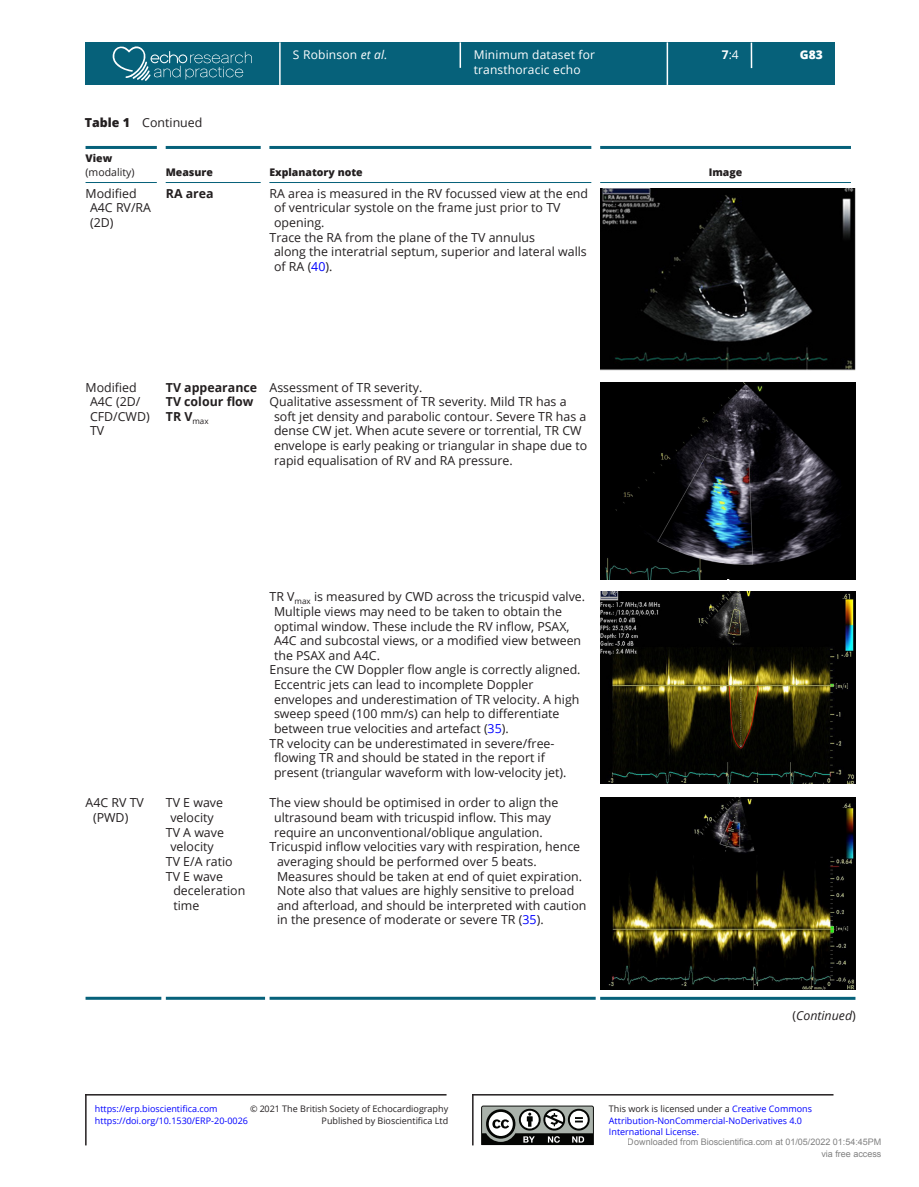
<style>
.page{position:relative;width:919px;height:1187px;background:#fff}
.page>*{position:absolute;margin:0;border:0;box-sizing:border-box;transform-origin:0 0}
.TB{font:12.3px/14.7px "Open Sans";color:#231f20}
.TB_Bot_Rule_copy_24{font:12.3px/14.7px "Open Sans";color:#231f20}
.TB-2{font:700 12.3px "Open Sans";color:#231f20}
.TC{font:12.3px "Open Sans";color:#231f20}
.TC-2{font:italic 12.3px "Open Sans";color:#231f20}
.t1{font:12px/14.7px "Open Sans";letter-spacing:.015em;color:#fff}
.t2{font:800 12px "Open Sans";color:#fff}
.TCH{font:800 10.5px "Open Sans";color:#231f20}
.TCH-2{font:10.5px/14.7px "Open Sans";color:#231f20}
.t3{font:9px/11.1px "Open Sans";color:#00f}
.t4{font:9px/11.9px "Open Sans";color:#231f20;text-align:right}
.t5{font:9px/12px "Arial";color:rgb(0 0 0/.5);text-align:right}
.s1{font-weight:800}
.s2{font-style:italic}
.s3{font-weight:700}
.s4{color:#00f}
.s5{font-style:normal}
.s6{color:#231f20}
</style>
<div class="page">
<div style="left:85px;top:42px;width:749px;height:43px;background:#06617a"></div>
<hr style="left:279px;top:42px;width:1px;height:43px;background:#fff">
<hr style="left:666px;top:42px;width:2px;height:43px;background:#fff">
<hr style="left:459px;top:42px;width:2px;height:26px;background:#fff">
<hr style="left:750px;top:43px;width:2px;height:25px;background:#fff">
<svg style="left:113px;top:46px;width:139px;height:35px"></svg>
<hr style="left:86px;top:146px;width:71px;height:3px;background:#06617a">
<hr style="left:86px;top:182px;width:71px;height:1px;background:#06617a">
<hr style="left:166px;top:146px;width:95px;height:3px;background:#06617a">
<hr style="left:166px;top:182px;width:95px;height:1px;background:#06617a">
<hr style="left:269px;top:146px;width:322px;height:3px;background:#06617a">
<hr style="left:269px;top:182px;width:322px;height:1px;background:#06617a">
<hr style="left:600px;top:146px;width:250px;height:3px;background:#06617a">
<hr style="left:600px;top:182px;width:250px;height:1px;background:#06617a">
<img style="left:600px;top:188px;width:255px;height:182px">
<img style="left:600px;top:382px;width:255px;height:197px">
<img style="left:600px;top:591px;width:255px;height:192px">
<hr style="left:86px;top:996px;width:75px;height:3px;background:#06617a">
<hr style="left:166px;top:996px;width:99px;height:3px;background:#06617a">
<hr style="left:269px;top:996px;width:326px;height:3px;background:#06617a">
<hr style="left:600px;top:996px;width:255px;height:3px;background:#06617a">
<img style="left:600px;top:797px;width:255px;height:192px">
<svg style="left:481px;top:1105px;width:113px;height:40px"></svg>
<hr style="left:85px;top:1093px;width:361px;height:2px;background:#231f20">
<hr style="left:85px;top:1093px;width:2px;height:52px;background:#231f20">
<hr style="left:472px;top:1093px;width:361px;height:2px;background:#231f20">
<hr style="left:472px;top:1093px;width:1px;height:52px;background:#231f20">
<p class="TC" style="left:85px;top:114px;width:119px"><span class="s1">Table 1</span> Continued</p>
<p class="t1" style="left:293px;top:47px;width:96px">S Robinson <span class="s2">et al.</span></p>
<p class="t1" style="left:473px;top:47px;width:123px">Minimum dataset for transthoracic echo</p>
<p class="t1" style="left:721px;top:47px;width:18px"><span class="s3">7</span>:4</p>
<p class="t2" style="left:799px;top:46px;width:24px">G83</p>
<p class="TCH-2" style="left:86px;top:150px;width:50px"><span class="s1">View </span>(modality)</p>
<p class="TCH" style="left:166px;top:164px;width:49px">Measure</p>
<p class="TCH" style="left:269px;top:164px;width:95px">Explanatory note</p>
<p class="TCH" style="left:708px;top:164px;width:35px">Image</p>
<p class="TB" style="left:90px;top:185px;width:62px;text-indent:-4px">Modified<br>A4C RV/RA (2D)</p>
<p class="TB-2" style="left:166px;top:184px;width:49px">RA area</p>
<p class="TB" style="left:274px;top:185px;width:315px;text-indent:-4px">RA area is measured in the RV focussed view at the end of ventricular systole on the frame just prior to TV opening.</p>
<p class="TB" style="left:274px;top:229px;width:314px;text-indent:-4px">Trace the RA from the plane of the TV annulus<br>along the interatrial septum, superior and lateral walls of RA (<span class="s4">40</span>).</p>
<p class="TB" style="left:90px;top:379px;width:61px;text-indent:-4px">Modified<br>A4C (2D/<br>CFD/CWD)<br>TV</p>
<p class="TB-2" style="left:166px;top:378px;width:93px">TV appearance</p>
<p class="TB-2" style="left:166px;top:393px;width:89px">TV colour flow</p>
<p class="TB-2" style="left:166px;top:407px;width:44px">TR V<sub>max</sub></p>
<p class="TB" style="left:269px;top:379px;width:154px">Assessment of TR severity.</p>
<p class="TB" style="left:274px;top:394px;width:315px;text-indent:-4px">Qualitative assessment of TR severity. Mild TR has a soft jet density and parabolic contour. Severe TR has a dense CW jet. When acute severe or torrential, TR CW envelope is early peaking or triangular in shape due to rapid equalisation of RV and RA pressure.</p>
<p class="TB_Bot_Rule_copy_24" style="left:93px;top:795px;width:52px;text-indent:-8px">A4C RV TV (PWD)</p>
<p class="TB" style="left:166px;top:795px;width:59px;text-align:center">TV E wave velocity</p>
<p class="TB" style="left:166px;top:824px;width:60px;text-align:center">TV A wave velocity</p>
<p class="TB" style="left:166px;top:853px;width:68px">TV E/A ratio</p>
<p class="TB_Bot_Rule_copy_24" style="left:173px;top:868px;width:73px;text-indent:-8px">TV E wave deceleration time</p>
<p class="TB" style="left:274px;top:589px;width:312px;text-indent:-4px">TR V<sub>max</sub> is measured by CWD across the tricuspid valve.<br>Multiple views may need to be taken to obtain the optimal window. These include the RV inflow, PSAX, A4C and subcostal views, or a modified view between the PSAX and A4C.</p>
<p class="TB" style="left:274px;top:662px;width:308px;text-indent:-4px">Ensure the CW Doppler flow angle is correctly aligned.<br>Eccentric jets can lead to incomplete Doppler envelopes and underestimation of TR velocity. A high sweep speed (100 mm/s) can help to differentiate between true velocities and artefact (<span class="s4">35</span>).</p>
<p class="TB" style="left:274px;top:735px;width:294px;text-indent:-4px">TR velocity can be underestimated in severe/free&shy;flowing TR and should be stated in the report if present (triangular waveform with low-velocity jet).</p>
<p class="TB" style="left:274px;top:795px;width:286px;text-indent:-4px">The view should be optimised in order to align the ultrasound beam with tricuspid inflow. This may require an unconventional/oblique angulation.</p>
<p class="TB_Bot_Rule_copy_24" style="left:277px;top:839px;width:311px;text-indent:-8px">Tricuspid inflow velocities vary with respiration, hence averaging should be performed over 5 beats.<br>Measures should be taken at end of quiet expiration.<br>Note also that values are highly sensitive to preload and afterload, and should be interpreted with caution in the presence of moderate or severe TR (<span class="s4">35</span>).</p>
<p class="TC-2" style="left:792px;top:1006px;width:65px"><span class="s5">(</span>Continued<span class="s5">)</span></p>
<p class="t3" style="left:95px;top:1103px;width:124px">https://erp.bioscientifica.com</p>
<p class="t4" style="left:250px;top:1102px;width:199px">© 2021 The British Society of Echocardiography<br>Published by Bioscientifica Ltd</p>
<p class="t3" style="left:95px;top:1114px;width:154px">https://doi.org/10.1530/ERP-20-0026</p>
<p class="t3" style="left:609px;top:1103px;width:204px"><span class="s6">This work is licensed under a</span> Creative Commons<br>Attribution-NonCommercial-NoDerivatives 4.0<br>International License.</p>
<p class="t5" style="left:627px;top:1135px;width:255px">Downloaded from Bioscientifica.com at 01/05/2022 01:54:45PM via free access</p>
</div>
